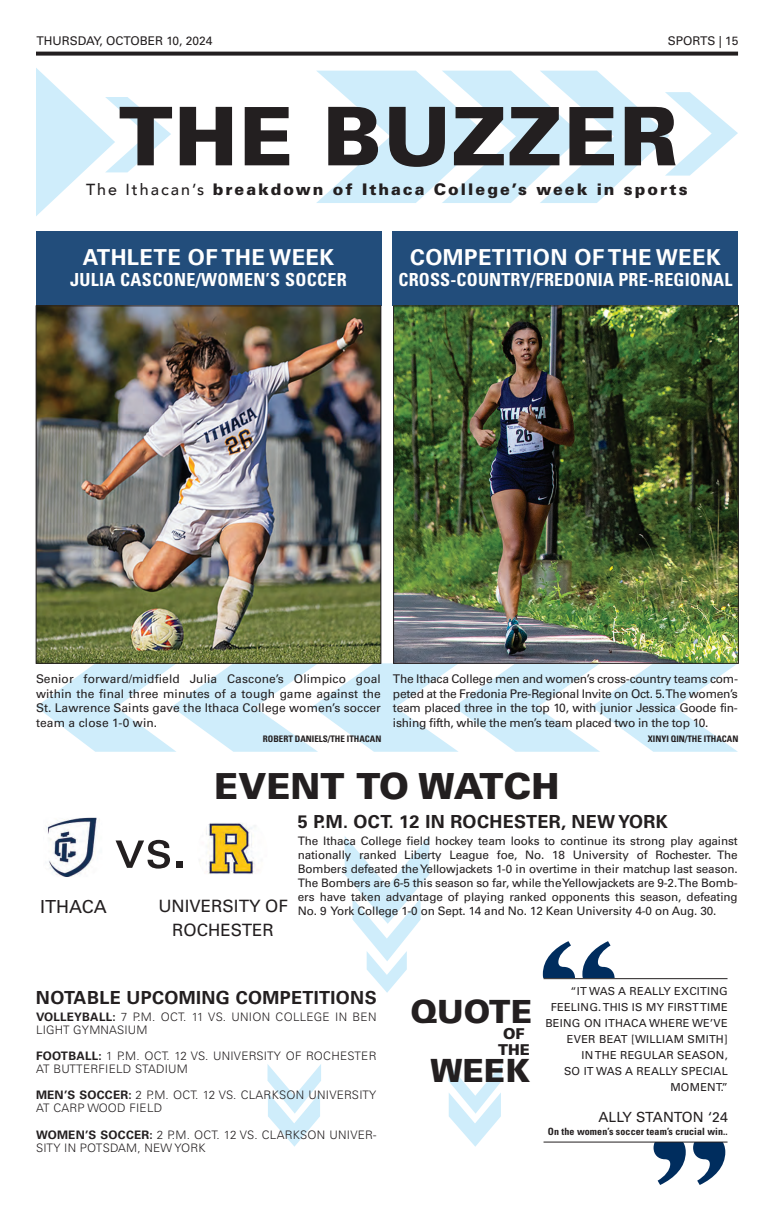
<style>
.page{position:relative;width:774px;height:1224px;background:#fff}
.page>*{position:absolute;margin:0;border:0;box-sizing:border-box;transform-origin:0 0}
.t1{font:900 81px "Univers";letter-spacing:.02em;color:#231f20}
.t2{font:54.5px "Univers";color:#231f20}
.t3{font:900 36px "Univers";color:#231f20}
.t4{font:900 32px "Univers";color:#231f20}
.t5{font:700 22px "Univers";letter-spacing:.02em;color:#fff}
.t6{font:700 condensed 18px "Univers";letter-spacing:.01em;color:#fff}
.t7{font:700 18px "Univers";letter-spacing:.02em;color:#231f20}
.t8{font:18px "Univers";color:#231f20}
.t9{font:17px/23px "Univers";color:#231f20;text-align:center}
.t10{font:900 16px "Univers";letter-spacing:.125em;color:#231f20}
.t11{font:900 15px/16px "Univers";color:#231f20;text-align:center}
.t12{font:14px "Univers";color:#231f20}
.t13{font:12px/14.4px "Univers";color:#231f20;text-align:justify}
.t14{font:11.7px/14px "Univers";letter-spacing:-.01em;color:#231f20;text-align:justify}
.t15{font:300 11.7px/13px "Univers";letter-spacing:.02em;color:#231f20}
.t16{font:11px/16px "Univers";letter-spacing:.02em;color:#231f20;text-align:right}
.t17{font:700 condensed 10px "Univers";letter-spacing:.01em;color:#231f20}
.t18{font:700 condensed 9px "Univers";color:#231f20}
.s1{font-family:"Avenir";font-weight:500}
.s2{font-weight:700}
</style>
<div class="page">
<svg style="left:36px;top:52px;width:702px;height:4px;background:#393536"></svg>
<svg style="left:316px;top:71px;width:422px;height:132px"></svg>
<svg style="left:36px;top:68px;width:135px;height:148px"></svg>
<div style="left:36px;top:231px;width:345px;height:75px;background:#224d7b"></div>
<div style="left:393px;top:231px;width:345px;height:75px;background:#224d7b"></div>
<svg style="left:36px;top:663px;width:702px;height:89px"></svg>
<svg style="left:345px;top:836px;width:84px;height:157px"></svg>
<svg style="left:448px;top:1064px;width:54px;height:83px"></svg>
<svg style="left:268px;top:1064px;width:53px;height:83px"></svg>
<img style="left:46px;top:818px;width:54px;height:59px">
<svg style="left:543px;top:941px;width:72px;height:38px"></svg>
<svg style="left:654px;top:1143px;width:71px;height:42px"></svg>
<hr style="left:544px;top:978px;width:184px;height:1px;background:#231f20">
<hr style="left:544px;top:1142px;width:184px;height:1px;background:#231f20">
<img style="left:206px;top:823px;width:4px;height:29px">
<img style="left:38px;top:308px;width:341px;height:353px">
<div style="left:36px;top:306px;width:345px;height:357px;border:1px solid #231f20"></div>
<img style="left:395px;top:308px;width:341px;height:353px">
<div style="left:393px;top:306px;width:345px;height:357px;border:1px solid #231f20"></div>
<p class="t13" style="left:36px;top:34px;width:178px">THURSDAY, OCTOBER 10, 2024</p>
<p class="t13" style="left:668px;top:34px;width:72px">SPORTS | 15</p>
<h1 class="t1" style="left:119px;top:85px;width:561px">THE BUZZER</h1>
<h3 class="t10" style="left:86px;top:179px;width:603px"><span class="s1">The Ithacan’s</span> breakdown of Ithaca College’s week in sports</h3>
<h3 class="t5" style="left:83px;top:244px;width:253px">ATHLETE OF THE WEEK</h3>
<h3 class="t6" style="left:70px;top:269px;width:278px">JULIA CASCONE/WOMEN’S SOCCER</h3>
<h3 class="t5" style="left:410px;top:244px;width:312px">COMPETITION OF THE WEEK</h3>
<h3 class="t6" style="left:399px;top:269px;width:335px">CROSS-COUNTRY/FREDONIA PRE-REGIONAL</h3>
<p class="t13" style="left:36px;top:672px;width:346px">Senior forward/midfield Julia Cascone’s Olimpico goal within the final three minutes of a tough game against the St. Lawrence Saints gave the Ithaca College women’s soccer team a close 1-0 win.</p>
<p class="t13" style="left:393px;top:672px;width:347px">The Ithaca College men and women’s cross-country teams com&shy;peted at the Fredonia Pre-Regional Invite on Oct. 5. The women’s team placed three in the top 10, with junior Jessica Goode fin&shy;ishing fifth, while the men’s team placed two in the top 10.</p>
<p class="t18" style="left:263px;top:733px;width:120px">ROBERT DANIELS/THE ITHACAN</p>
<p class="t18" style="left:648px;top:733px;width:92px">XINYI QIN/THE ITHACAN</p>
<h3 class="t3" style="left:214px;top:763px;width:347px">EVENT TO WATCH</h3>
<h2 class="t2" style="left:115px;top:816px;width:74px">vs.</h2>
<h3 class="t8" style="left:40px;top:896px;width:68px">ITHACA</h3>
<h3 class="t9" style="left:158px;top:895px;width:131px">UNIVERSITY OF<br>ROCHESTER</h3>
<h3 class="t7" style="left:298px;top:811px;width:372px">5 P.M. OCT. 12 IN ROCHESTER, NEW YORK</h3>
<p class="t14" style="left:298px;top:834px;width:442px">The Ithaca College field hockey team looks to continue its strong play against nationally ranked Liberty League foe, No. 18 University of Rochester. The Bombers defeated the Yellowjackets 1-0 in overtime in their matchup last season.<br>The Bombers are 6-5 this season so far, while the Yellowjackets are 9-2. The Bomb&shy;ers have taken advantage of playing ranked opponents this season, defeating No. 9 York College 1-0 on Sept. 14 and No. 12 Kean University 4-0 on Aug. 30.</p>
<h3 class="t7" style="left:36px;top:987px;width:342px">NOTABLE UPCOMING COMPETITIONS</h3>
<p class="t15" style="left:36px;top:1011px;width:342px"><span class="s2">VOLLEYBALL:</span> 7 P.M. OCT. 11 VS. UNION COLLEGE IN BEN<br>LIGHT GYMNASIUM</p>
<p class="t15" style="left:36px;top:1050px;width:342px"><span class="s2">FOOTBALL:</span> 1 P.M. OCT. 12 VS. UNIVERSITY OF ROCHESTER<br>AT BUTTERFIELD STADIUM</p>
<p class="t15" style="left:36px;top:1089px;width:342px"><span class="s2">MEN’S SOCCER:</span> 2 P.M. OCT. 12 VS. CLARKSON UNIVERSITY<br>AT CARP WOOD FIELD</p>
<p class="t15" style="left:36px;top:1128px;width:342px"><span class="s2">WOMEN’S SOCCER:</span> 2 P.M. OCT. 12 VS. CLARKSON UNIVER-<br>SITY IN POTSDAM, NEW YORK</p>
<h3 class="t4" style="left:411px;top:992px;width:123px">QUOTE</h3>
<p class="t11" style="left:498px;top:1025px;width:33px">OF<br>THE</p>
<h3 class="t4" style="left:431px;top:1051px;width:101px">WEEK</h3>
<p class="t16" style="left:545px;top:983px;width:184px">“IT WAS A REALLY EXCITING<br>FEELING. THIS IS MY FIRST TIME<br>BEING ON ITHACA WHERE WE’VE<br>EVER BEAT [WILLIAM SMITH]<br>IN THE REGULAR SEASON,<br>SO IT WAS A REALLY SPECIAL<br>MOMENT.”</p>
<p class="t12" style="left:598px;top:1108px;width:131px">ALLY STANTON ‘24</p>
<p class="t17" style="left:548px;top:1125px;width:181px">On the women’s soccer team’s crucial win..</p>
</div>
